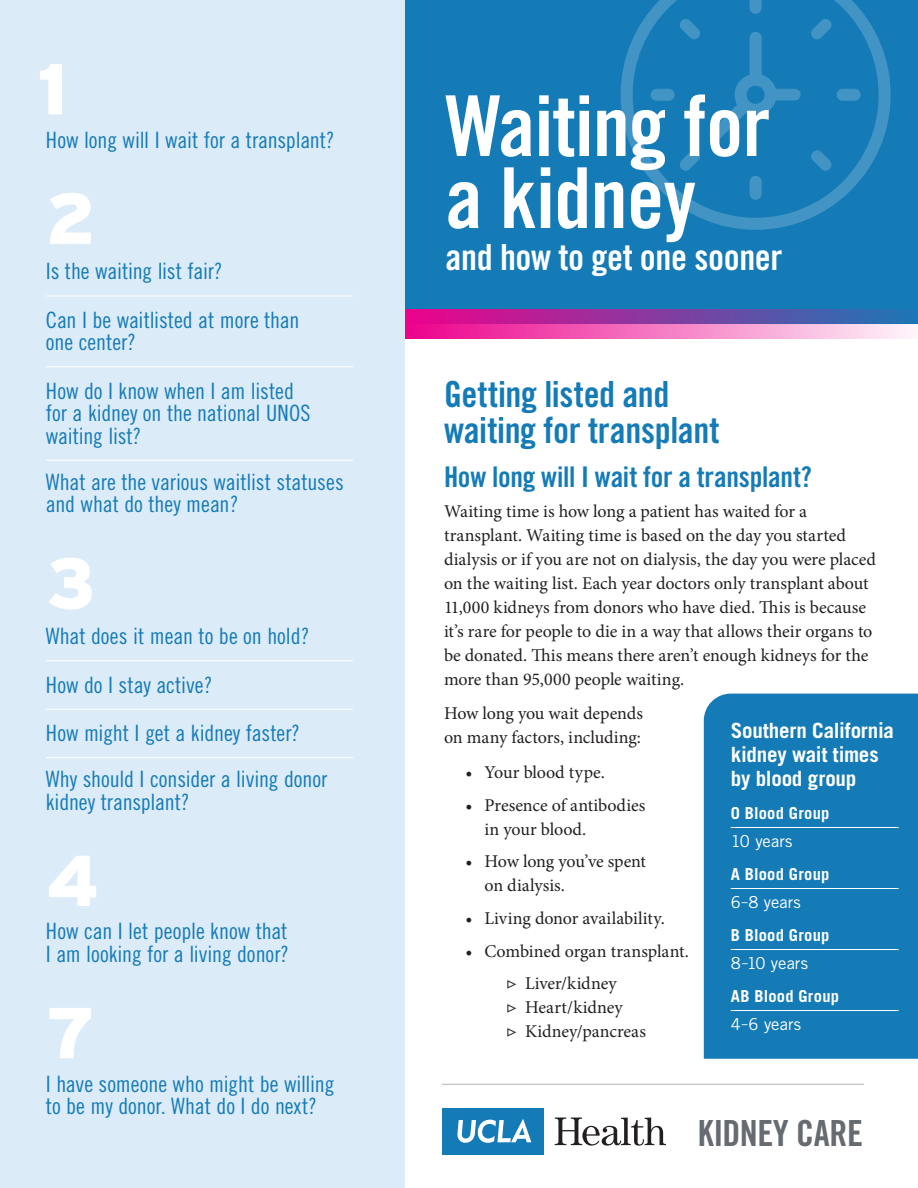
<style>
.page{position:relative;width:918px;height:1188px;background:#fff}
.page>*{position:absolute;margin:0;border:0;box-sizing:border-box;transform-origin:0 0}
.t1{font:84px/72px "Trade Gothic Bold Cond Twenty";letter-spacing:-.01em;color:#fff}
.TOC_number{font:900 72px "Interstate";color:#fff}
.Question{font:36px/36px "Trade Gothic Bold Cond Twenty";letter-spacing:-.01em;color:#157bb7}
.t2{font:36px "Trade Gothic Bold Cond Twenty";letter-spacing:-.01em;color:#fff}
.t3{font:36px "Trade Gothic Bold Cond Twenty";letter-spacing:-.01em;color:#656b70}
.Question-2{font:28.5px "Trade Gothic Bold Cond Twenty";letter-spacing:-.01em;color:#157bb7}
.TOC_list_2{font:22.5px/22.5px "Trade Gothic Cond Eighteen";letter-spacing:-.005em;color:#157bb7}
.TOC_list_1{font:22.5px/22.5px "Trade Gothic Cond Eighteen";letter-spacing:-.005em;color:#157bb7}
.chart_header{font:700 21px/24px "Trade Gothic";letter-spacing:-.01em;color:#fff}
.Body_Copy__12_16{font:18px/24px "Minion Pro";letter-spacing:-.005em;color:#231f20}
.chart_1{font:700 16.5px "Trade Gothic";letter-spacing:.015em;color:#fff}
.chart_2{font:16.5px "Trade Gothic";letter-spacing:.005em;color:#fff}
</style>
<div class="page">
<div style="left:443px;top:1108px;width:101px;height:47px;background:#157bb7"></div>
<svg style="left:457px;top:1119px;width:74px;height:24px"></svg>
<svg style="left:555px;top:1118px;width:111px;height:28px"></svg>
<div style="left:387px;top:0;width:531px;height:324px;background:#157bb7"></div>
<svg style="left:405px;top:309px;width:508px;height:30px;background:#bd5ab1"></svg>
<svg style="left:621px;top:0;width:270px;height:230px"></svg>
<div style="left:0;top:0;width:405px;height:1188px;background:#dbebf7"></div>
<hr style="left:46px;top:296px;width:307px;height:1px;background:#fff">
<hr style="left:46px;top:367px;width:307px;height:1px;background:#fff">
<hr style="left:46px;top:460px;width:307px;height:1px;background:#fff">
<hr style="left:46px;top:660px;width:307px;height:1px;background:#fff">
<hr style="left:46px;top:709px;width:307px;height:1px;background:#fff">
<hr style="left:46px;top:757px;width:307px;height:1px;background:#fff">
<hr style="left:442px;top:1084px;width:422px;height:1px;background:#c8c9c9">
<div style="left:704px;top:694px;width:214px;height:365px;background:#157bb7"></div>
<hr style="left:731px;top:827px;width:168px;height:1px;background:#fff">
<hr style="left:731px;top:888px;width:168px;height:1px;background:#fff">
<hr style="left:731px;top:949px;width:168px;height:1px;background:#fff">
<hr style="left:731px;top:1010px;width:168px;height:1px;background:#fff">
<p class="TOC_number" style="left:37px;top:48px;width:32px">1</p>
<p class="TOC_list_2" style="left:46px;top:128px;width:290px">How long will I wait for a transplant?</p>
<p class="TOC_number" style="left:46px;top:177px;width:52px">2</p>
<p class="TOC_list_1" style="left:46px;top:260px;width:178px">Is the waiting list fair?</p>
<p class="TOC_list_1" style="left:46px;top:308px;width:255px">Can I be waitlisted at more than one center?</p>
<p class="TOC_list_1" style="left:46px;top:379px;width:266px">How do I know when I am listed for a kidney on the national UNOS waiting list?</p>
<p class="TOC_list_2" style="left:46px;top:470px;width:299px">What are the various waitlist statuses and what do they mean?</p>
<p class="TOC_number" style="left:46px;top:542px;width:51px">3</p>
<p class="TOC_list_1" style="left:46px;top:625px;width:265px">What does it mean to be on hold?</p>
<p class="TOC_list_1" style="left:46px;top:673px;width:168px">How do I stay active?</p>
<p class="TOC_list_1" style="left:46px;top:722px;width:256px">How might I get a kidney faster?</p>
<p class="TOC_list_2" style="left:46px;top:768px;width:283px">Why should I consider a living donor kidney transplant?</p>
<p class="TOC_number" style="left:46px;top:840px;width:55px">4</p>
<p class="TOC_list_2" style="left:46px;top:920px;width:245px">How can I let people know that<br>I am looking for a living donor?</p>
<p class="TOC_number" style="left:46px;top:992px;width:51px">7</p>
<p class="TOC_list_2" style="left:46px;top:1072px;width:290px">I have someone who might be willing to be my donor. What do I do next?</p>
<p class="t1" style="left:446px;top:89px;width:326px">Waiting for a kidney</p>
<p class="t2" style="left:446px;top:235px;width:339px">and how to get one sooner</p>
<p class="Question" style="left:444px;top:376px;width:277px">Getting listed and waiting for transplant</p>
<p class="Question-2" style="left:444px;top:459px;width:370px">How long will I wait for a transplant?</p>
<p class="Body_Copy__12_16" style="left:444px;top:499px;width:434px">Waiting time is how long a patient has waited for a transplant. Waiting time is based on the day you started dialysis or if you are not on dialysis, the day you were placed on the waiting list. Each year doctors only transplant about 11,000 kidneys from donors who have died. This is because it’s rare for people to die in a way that allows their organs to be donated. This means there aren’t enough kidneys for the more than 95,000 people waiting.</p>
<p class="Body_Copy__12_16" style="left:444px;top:702px;width:201px">How long you wait depends on many factors, including:</p>
<p class="Body_Copy__12_16" style="left:466px;top:760px;width:141px">• Your blood type.</p>
<p class="Body_Copy__12_16" style="left:484px;top:793px;width:162px;text-indent:-19px">• Presence of antibodies in your blood.</p>
<p class="Body_Copy__12_16" style="left:484px;top:850px;width:163px;text-indent:-19px">• How long you’ve spent on dialysis.</p>
<p class="Body_Copy__12_16" style="left:466px;top:906px;width:201px">• Living donor availability.</p>
<p class="Body_Copy__12_16" style="left:466px;top:939px;width:225px">• Combined organ transplant.</p>
<p class="Body_Copy__12_16" style="left:506px;top:972px;width:112px">▷ Liver/kidney</p>
<p class="Body_Copy__12_16" style="left:506px;top:996px;width:118px">▷ Heart/kidney</p>
<p class="Body_Copy__12_16" style="left:506px;top:1020px;width:141px">▷ Kidney/pancreas</p>
<p class="chart_header" style="left:731px;top:718px;width:165px">Southern California kidney wait times by blood group</p>
<p class="chart_1" style="left:731px;top:803px;width:100px">O Blood Group</p>
<p class="chart_2" style="left:731px;top:831px;width:63px">10 years</p>
<p class="chart_1" style="left:731px;top:864px;width:100px">A Blood Group</p>
<p class="chart_2" style="left:731px;top:892px;width:72px">6–8 years</p>
<p class="chart_1" style="left:731px;top:925px;width:100px">B Blood Group</p>
<p class="chart_2" style="left:731px;top:953px;width:79px">8–10 years</p>
<p class="chart_1" style="left:731px;top:986px;width:110px">AB Blood Group</p>
<p class="chart_2" style="left:731px;top:1014px;width:72px">4–6 years</p>
<p class="t3" style="left:698px;top:1111px;width:167px">KIDNEY CARE</p>
</div>
